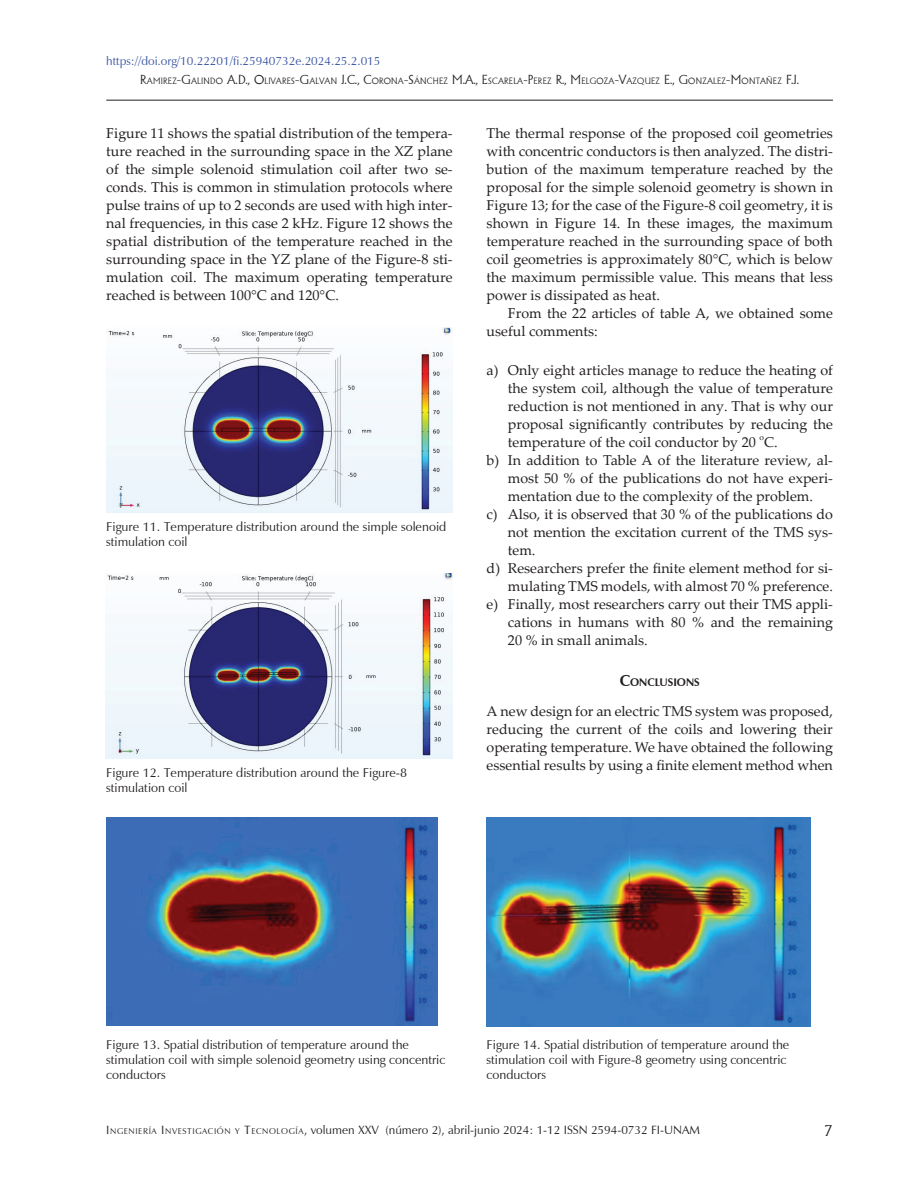
<style>
.page{position:relative;width:918px;height:1188px;background:#fff}
.page>*{position:absolute;margin:0;border:0;box-sizing:border-box;transform-origin:0 0}
.t1{font:300 15px "Adelon";color:#231f20}
.t2{font:14.25px/18px "Palatino Linotype";color:#231f20;text-align:justify}
.t3{font:12.75px/15px "Zapf Humanist 601 BT";color:#231f20}
.t4{font:12px "Zapf Humanist 601 BT";color:#231f20}
.t5{font:12px "Zapf Humanist 601 BT";color:#3853a3}
.t6{font:700 10.95px "Zapf Humanist 601 BT";color:#231f20}
.t7{font:300 8.85px "Adelon";letter-spacing:.03em;color:#231f20}
.s1{font-size:12.75px}
.s2{font-size:15.75px}
.s3{font-style:inherit}
.s4{font-size:8.4px}
</style>
<div class="page">
<hr style="left:106px;top:100px;width:727px;height:1px;background:#231f20">
<img style="left:106px;top:327px;width:347px;height:185px">
<img style="left:106px;top:574px;width:347px;height:184px">
<img style="left:106px;top:818px;width:332px;height:208px">
<img style="left:487px;top:818px;width:324px;height:208px">
<p class="t5" style="left:106px;top:53px;width:276px">https://doi.org/10.22201/fi.25940732e.2024.25.2.015</p>
<p class="t7" style="left:140px;top:75px;width:660px"><span class="s1">R</span>AMIREZ<span class="s1">-G</span>ALINDO <span class="s1">A.D., O</span>LIVARES<span class="s1">-G</span>ALVAN <span class="s1">J.C., C</span>ORONA<span class="s1">-S</span>ÁNCHEZ <span class="s1">M.A., E</span>SCARELA<span class="s1">-P</span>EREZ <span class="s1">R., M</span>ELGOZA<span class="s1">-V</span>AZQUEZ <span class="s1">E., G</span>ONZALEZ<span class="s1">-M</span>ONTAÑEZ <span class="s1">F.J.</span></p>
<p class="t2" style="left:106px;top:124px;width:348px">Figure 11 shows the spatial distribution of the tempera&shy;ture reached in the surrounding space in the XZ plane of the simple solenoid stimulation coil after two se&shy;conds. This is common in stimulation protocols where pulse trains of up to 2 seconds are used with high inter&shy;nal frequencies, in this case 2 kHz. Figure 12 shows the spatial distribution of the temperature reached in the surrounding space in the YZ plane of the Figure-8 sti&shy;mulation coil. The maximum operating temperature reached is between 100°C and 120°C.</p>
<p class="t3" style="left:106px;top:519px;width:342px">Figure 11. Temperature distribution around the simple solenoid stimulation coil</p>
<p class="t3" style="left:106px;top:765px;width:302px">Figure 12. Temperature distribution around the Figure-8 stimulation coil</p>
<p class="t2" style="left:487px;top:124px;width:348px">The thermal response of the proposed coil geometries with concentric conductors is then analyzed. The distri&shy;bution of the maximum temperature reached by the proposal for the simple solenoid geometry is shown in Figure 13; for the case of the Figure-8 coil geometry, it is shown in Figure 14. In these images, the maximum temperature reached in the surrounding space of both coil geometries is approximately 80°C, which is below the maximum permissible value. This means that less power is dissipated as heat.</p>
<p class="t2" style="left:487px;top:304px;width:348px;text-indent:21px">From the 22 articles of table A, we obtained some useful comments:</p>
<p class="t2" style="left:487px;top:360px;width:348px">a) Only eight articles manage to reduce the heating of</p>
<p class="t2" style="left:508px;top:378px;width:327px">the system coil, although the value of temperature</p>
<p class="t2" style="left:508px;top:396px;width:327px">reduction is not mentioned in any. That is why our</p>
<p class="t2" style="left:508px;top:414px;width:327px">proposal significantly contributes by reducing the</p>
<p class="t2" style="left:508px;top:432px;width:271px">temperature of the coil conductor by 20 <sup>o</sup>C.</p>
<p class="t2" style="left:487px;top:450px;width:348px">b) In addition to Table A of the literature review, al-</p>
<p class="t2" style="left:508px;top:468px;width:327px">most 50 % of the publications do not have experi-</p>
<p class="t2" style="left:508px;top:486px;width:307px">mentation due to the complexity of the problem.</p>
<p class="t2" style="left:487px;top:504px;width:348px">c) Also, it is observed that 30 % of the publications do</p>
<p class="t2" style="left:508px;top:522px;width:327px">not mention the excitation current of the TMS sys-</p>
<p class="t2" style="left:508px;top:540px;width:29px">tem.</p>
<p class="t2" style="left:487px;top:558px;width:348px">d) Researchers prefer the finite element method for si-</p>
<p class="t2" style="left:508px;top:576px;width:327px">mulating TMS models, with almost 70 % preference.</p>
<p class="t2" style="left:487px;top:594px;width:348px">e) Finally, most researchers carry out their TMS appli-</p>
<p class="t2" style="left:508px;top:612px;width:327px">cations in humans with 80 % and the remaining</p>
<p class="t2" style="left:508px;top:630px;width:141px">20 % in small animals.</p>
<p class="t6" style="left:620px;top:676px;width:82px"><span class="s2">C</span>ONCLUSIONS</p>
<p class="t2" style="left:487px;top:702px;width:348px">A new design for an electric TMS system was proposed, reducing the current of the coils and lowering their operating temperature. We have obtained the following essential results by using a finite element method when</p>
<p class="t3" style="left:106px;top:1037px;width:341px">Figure 13. Spatial distribution of temperature around the stimulation coil with simple solenoid geometry using concentric conductors</p>
<p class="t3" style="left:487px;top:1037px;width:304px">Figure 14. Spatial distribution of temperature around the stimulation coil with Figure-8 geometry using concentric conductors</p>
<p class="t4" style="left:106px;top:1122px;width:595px"><span class="s3">I</span><span class="s4">NGENI ERÍA</span> <span class="s3">I</span><span class="s4">NVESTI GACI ÓN Y</span> <span class="s3">T</span><span class="s4">ECNOLOGÍA</span>, volumen XXV (número 2), abril-junio 2024: 1-12 ISSN 2594-0732 FI-UNAM</p>
<p class="t1" style="left:824px;top:1122px;width:10px">7</p>
</div>
